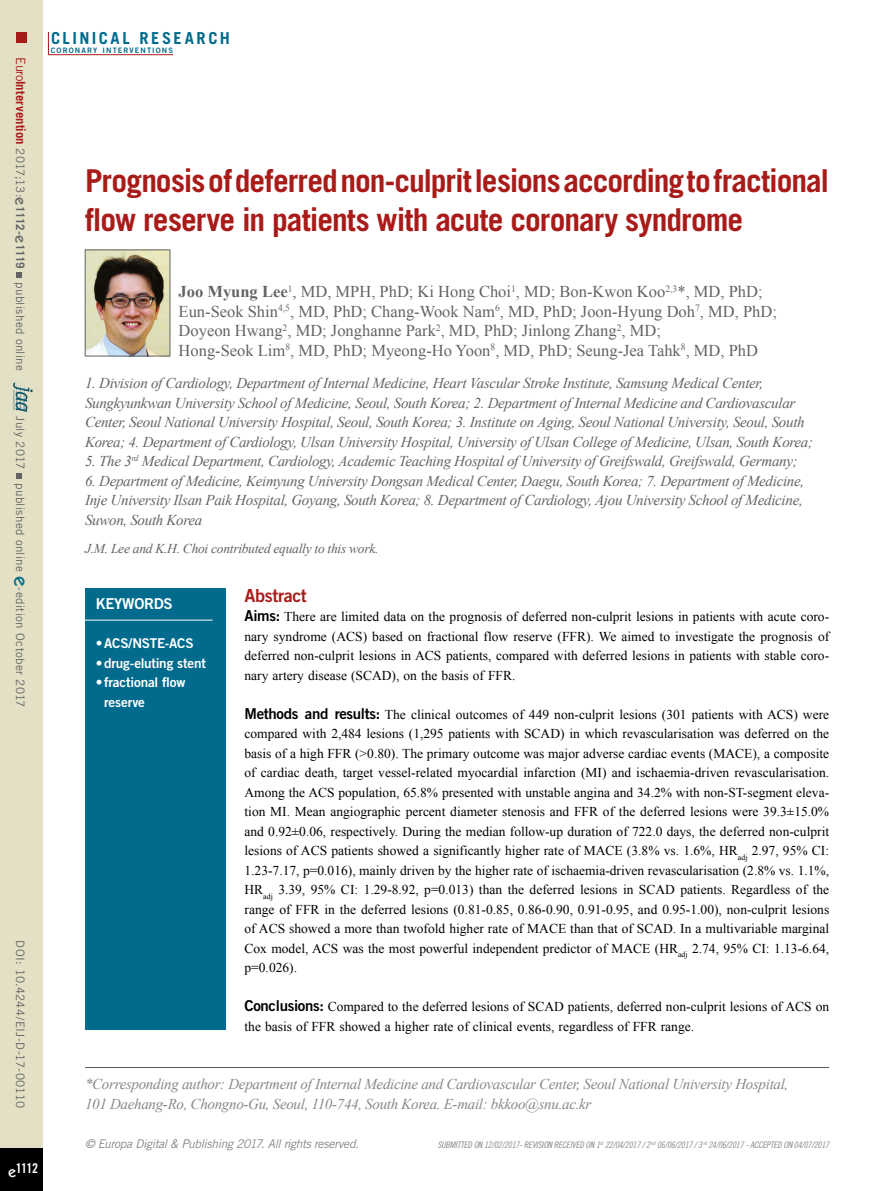
<style>
.page{position:relative;width:893px;height:1191px;background:#fff}
.page>*{position:absolute;margin:0;border:0;box-sizing:border-box;transform-origin:0 0}
.t1{font:700 31.5px/39px "Trade Gothic LT Std";letter-spacing:-.03em;color:#a91b18}
.t2{font:18px "Trade Gothic LT Std Bd 2";letter-spacing:-.02em;color:#a91b18}
.t3{font:16.5px/19.5px "Times New Roman";color:#646363}
.t4{font:700 16.5px "Trade Gothic LT Std";letter-spacing:.155em;color:#006b8d}
.t5{font:italic 15px/19.5px "Times New Roman";letter-spacing:-.02em;color:#646363}
.t6{font:italic 15px/19.5px "Times New Roman";letter-spacing:-.02em;color:#878787}
.t7{font:15px "Trade Gothic LT Std Bd 2";letter-spacing:-.02em;color:#fff}
.t8{font:15px "Trade Gothic LT Std Bd Cn 20";color:#fff}
.t9{font:13.5px/19.5px "Times New Roman";color:#000;text-align:justify}
.t10{font:13.5px/19.5px "Trade Gothic LT Std Bd 2";letter-spacing:-.015em;color:#fff}
.t11{font:italic 13.5px "Times New Roman";letter-spacing:-.02em;color:#646363}
.t12{font:13.5px "Trade Gothic LT Std Bd Cn 20";color:#fff}
.t13{font:italic 12px "Trade Gothic LT Std";letter-spacing:-.03em;color:#878787}
.t14{font:11.7px "Trade Gothic LT Std";letter-spacing:.025em;color:#646363}
.t15{font:700 11.7px "Trade Gothic LT Std";color:#646363}
.t16{font:9px "Trade Gothic LT Std Cn 18 Obl";letter-spacing:-.02em;color:#878787}
.t17{font:7.5px "Trade Gothic LT Std Bd 2";letter-spacing:.145em;color:#006b8d}
.s1{font-size:12.75px;color:#a91b18}
.s2{font-weight:700;font-size:12.75px;color:#a91b18}
.s3{font-family:"ITC Kabel Std";font-weight:500;font-size:15px}
.s4{font-weight:700}
.s5{font-weight:400}
.s6{font-family:"ITC Kabel Std";font-weight:500;font-size:19.5px;color:#006b8d}
.s7{font-family:"Trade Gothic LT Std Bd 2";font-size:15px}
</style>
<div class="page">
<div style="left:0;top:0;width:43px;height:1191px;background:#e4e0c5"></div>
<div style="left:0;top:1148px;width:43px;height:43px;background:#000"></div>
<div style="left:16px;top:32px;width:10px;height:10px;background:#a91b18"></div>
<svg style="left:48px;top:32px;width:1px;height:22px"></svg>
<hr style="left:48px;top:54px;width:125px;height:1px;background:#a91b18">
<svg style="left:16px;top:272px;width:6px;height:6px"></svg>
<svg style="left:13px;top:382px;width:20px;height:30px"></svg>
<svg style="left:16px;top:473px;width:6px;height:6px"></svg>
<hr style="left:85px;top:1067px;width:744px;height:1px;background:#575756">
<div style="left:85px;top:587px;width:140px;height:442px;background:#006b8d"></div>
<hr style="left:83px;top:620px;width:130px;height:1px;background:#fff">
<img style="left:87px;top:252px;width:81px;height:102px">
<div style="left:85px;top:250px;width:85px;height:106px;border:1px solid #646363"></div>
<p class="t14" style="left:27px;top:57px;width:315px;rotate:90deg"><span class="s1">Euro</span><span class="s2">Intervention</span> 2017;13:<span class="s3">e</span><span class="s4">1112-</span><span class="s3">e</span><span class="s4">1119</span> published online</p>
<p class="t15" style="left:28px;top:187px;width:46px;rotate:90deg"><span class="s5">2</span> 1-1119</p>
<p class="t14" style="left:27px;top:416px;width:293px;rotate:90deg">July 2017 published online <span class="s6">e</span>-edition October 2017</p>
<p class="t14" style="left:27px;top:940px;width:169px;rotate:90deg">DOI: 10.4244/EIJ-D-17-00110</p>
<p class="t14" style="left:28px;top:944px;width:166px;rotate:90deg">DOI: 10.4244/EIJ-D-16-00???</p>
<p class="t8" style="left:16px;top:1158px;width:24px">1112</p>
<p class="t12" style="left:8px;top:1160px;width:32px"><span class="s3">e</span>1112</p>
<p class="t4" style="left:51px;top:28px;width:180px">CLINICAL RESEARCH</p>
<p class="t17" style="left:51px;top:45px;width:124px">CORONARY INTERVENTIONS</p>
<h1 class="t1" style="left:85px;top:161px;width:746px">Prognosis of deferred non-culprit lesions according to fractional flow reserve in patients with acute coronary syndrome</h1>
<p class="t3" style="left:179px;top:282px;width:600px"><span class="s4">Joo Myung Lee</span><sup>1</sup>, MD, MPH, PhD; Ki Hong Choi<sup>1</sup>, MD; Bon-Kwon Koo<sup>2,3</sup>*, MD, PhD; Eun-Seok Shin<sup>4,5</sup>, MD, PhD; Chang-Wook Nam<sup>6</sup>, MD, PhD; Joon-Hyung Doh<sup>7</sup>, MD, PhD; Doyeon Hwang<sup>2</sup>, MD; Jonghanne Park<sup>2</sup>, MD, PhD; Jinlong Zhang<sup>2</sup>, MD;<br>Hong-Seok Lim<sup>8</sup>, MD, PhD; Myeong-Ho Yoon<sup>8</sup>, MD, PhD; Seung-Jea Tahk<sup>8</sup>, MD, PhD</p>
<p class="t5" style="left:85px;top:373px;width:729px">1. Division of Cardiology, Department of Internal Medicine, Heart Vascular Stroke Institute, Samsung Medical Center, Sungkyunkwan University School of Medicine, Seoul, South Korea; 2. Department of Internal Medicine and Cardiovascular Center, Seoul National University Hospital, Seoul, South Korea; 3. Institute on Aging, Seoul National University, Seoul, South Korea; 4. Department of Cardiology, Ulsan University Hospital, University of Ulsan College of Medicine, Ulsan, South Korea;</p>
<p class="t5" style="left:85px;top:451px;width:714px">5. The 3<sup>rd</sup> Medical Department, Cardiology, Academic Teaching Hospital of University of Greifswald, Greifswald, Germany;</p>
<p class="t5" style="left:85px;top:470px;width:721px;text-align:justify">6. Department of Medicine, Keimyung University Dongsan Medical Center, Daegu, South Korea; 7. Department of Medicine, Inje University Ilsan Paik Hospital, Goyang, South Korea; 8. Department of Cardiology, Ajou University School of Medicine, Suwon, South Korea</p>
<p class="t11" style="left:85px;top:539px;width:295px">J.M. Lee and K.H. Choi contributed equally to this work.</p>
<h2 class="t2" style="left:244px;top:584px;width:64px">Abstract</h2>
<p class="t9" style="left:244px;top:606px;width:586px"><span class="s7">Aims:</span> There are limited data on the prognosis of deferred non-culprit lesions in patients with acute coro&shy;nary syndrome (ACS) based on fractional flow reserve (FFR). We aimed to investigate the prognosis of deferred non-culprit lesions in ACS patients, compared with deferred lesions in patients with stable coro&shy;nary artery disease (SCAD), on the basis of FFR.</p>
<p class="t9" style="left:244px;top:704px;width:586px"><span class="s7">Methods and results:</span> The clinical outcomes of 449 non-culprit lesions (301 patients with ACS) were compared with 2,484 lesions (1,295 patients with SCAD) in which revascularisation was deferred on the basis of a high FFR (&gt;0.80). The primary outcome was major adverse cardiac events (MACE), a composite of cardiac death, target vessel-related myocardial infarction (MI) and ischaemia-driven revascularisation.<br>Among the ACS population, 65.8% presented with unstable angina and 34.2% with non-ST-segment eleva&shy;tion MI. Mean angiographic percent diameter stenosis and FFR of the deferred lesions were 39.3±15.0% and 0.92±0.06, respectively. During the median follow-up duration of 722.0 days, the deferred non-culprit lesions of ACS patients showed a significantly higher rate of MACE (3.8% vs. 1.6%, HR<sub>adj</sub> 2.97, 95% CI:<br>1.23-7.17, p=0.016), mainly driven by the higher rate of ischaemia-driven revascularisation (2.8% vs. 1.1%, HR<sub>adj</sub> 3.39, 95% CI: 1.29-8.92, p=0.013) than the deferred lesions in SCAD patients. Regardless of the range of FFR in the deferred lesions (0.81-0.85, 0.86-0.90, 0.91-0.95, and 0.95-1.00), non-culprit lesions of ACS showed a more than twofold higher rate of MACE than that of SCAD. In a multivariable marginal Cox model, ACS was the most powerful independent predictor of MACE (HR<sub>adj</sub> 2.74, 95% CI: 1.13-6.64, p=0.026).</p>
<p class="t9" style="left:244px;top:996px;width:586px"><span class="s7">Conclusions:</span> Compared to the deferred lesions of SCAD patients, deferred non-culprit lesions of ACS on the basis of FFR showed a higher rate of clinical events, regardless of FFR range.</p>
<p class="t7" style="left:96px;top:594px;width:79px">KEYWORDS</p>
<p class="t10" style="left:96px;top:633px;width:100px">•ACS/NSTE-ACS</p>
<p class="t10" style="left:96px;top:653px;width:112px">•drug-eluting stent</p>
<p class="t10" style="left:104px;top:672px;width:83px;text-indent:-9px">• fractional flow reserve</p>
<p class="t6" style="left:85px;top:1074px;width:705px">*Corresponding author: Department of Internal Medicine and Cardiovascular Center, Seoul National University Hospital,<br>101 Daehang-Ro, Chongno-Gu, Seoul, 110-744, South Korea. E-mail: bkkoo@snu.ac.kr</p>
<p class="t13" style="left:85px;top:1137px;width:275px">© Europa Digital &amp; Publishing 2017. All rights reserved.</p>
<p class="t16" style="left:437px;top:1139px;width:393px">SUBMITTED ON 12/02/2017- REVISION RECEIVED ON 1<sup>st</sup> 22/04/2017 / 2 <sup>nd</sup> 06/06/2017 / 3 <sup>rd</sup> 24/06/2017 - ACCEPTED ON 04/07/2017</p>
</div>
